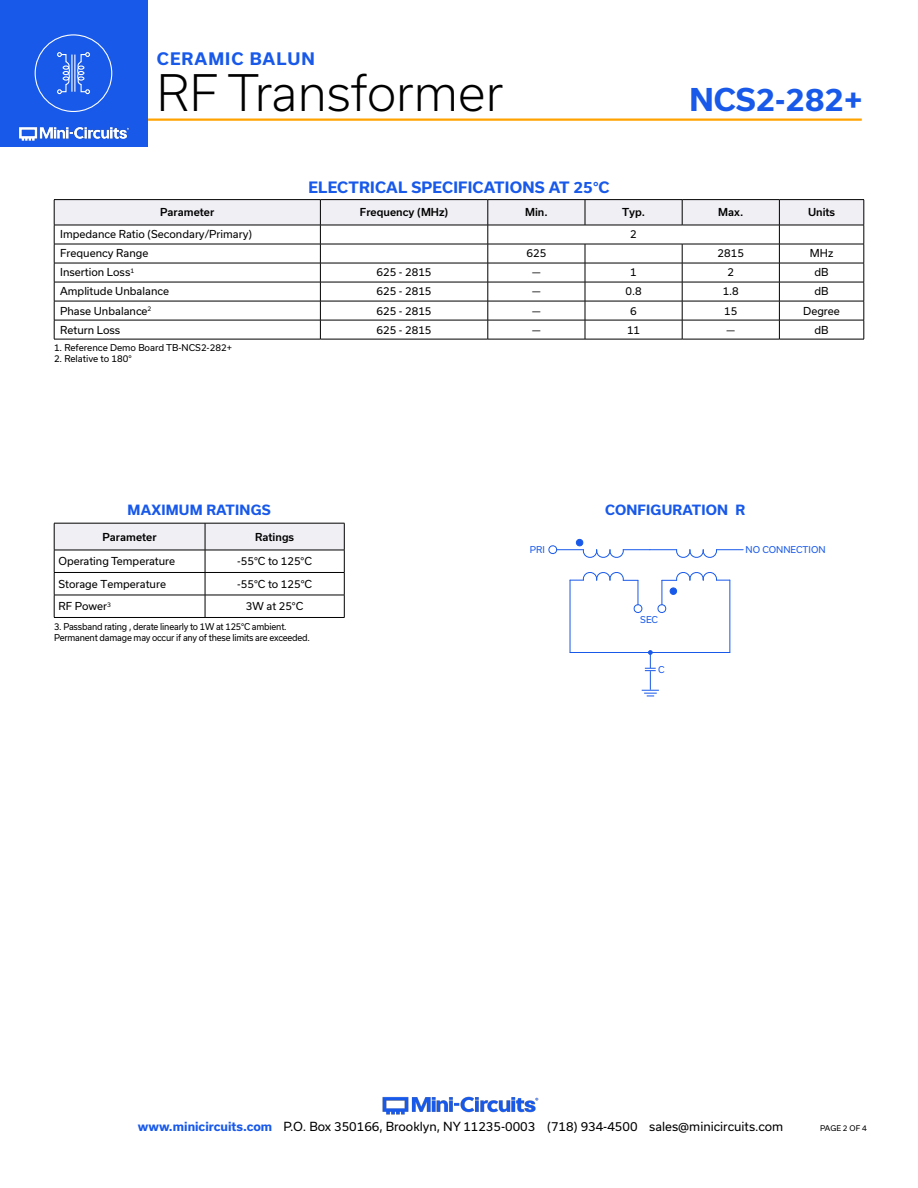
<style>
.page{position:relative;width:918px;height:1188px;background:#fff}
.page>*{position:absolute;margin:0;border:0;box-sizing:border-box;transform-origin:0 0}
.t1{font:300 48px "Usual";color:#000}
.t2{font:700 30px "Usual";color:#1859ea}
.t3{font:700 16.5px "Usual";letter-spacing:.065em;color:#1859ea}
.Blue_Headers{font:700 15px "Usual";letter-spacing:.015em;color:#1859ea}
.Blue_Headers-2{font:700 13.5px "Usual";letter-spacing:.015em;color:#1859ea}
.t4{font:12px "Usual";color:#000}
.Table_Body_Left_Just{font:10.5px "Usual";color:#000}
.Table_Body_Center{font:10.5px "Usual";color:#000}
.Table_Header_Center{font:500 10.5px "Usual";color:#000}
.Notes{font:9px "Usual";letter-spacing:-.02em;color:#000;scale:.95 1}
.Notes-2{font:9px "Usual";color:#000}
.t5{font:9px "Usual";color:#1859ea}
.t6{font:7.5px "Usual";color:#000}
.s1{font-weight:700;color:#1859ea}
</style>
<div class="page">
<hr style="left:129px;top:118px;width:733px;height:3px;background:#ffa300">
<div style="left:0;top:0;width:147px;height:147px;background:#1859ea"></div>
<img style="left:19px;top:126px;width:110px;height:15px">
<img style="left:382px;top:1096px;width:157px;height:19px">
<div style="left:35px;top:34px;width:77px;height:78px;border:1px solid #fff;border-radius:50%"></div>
<svg style="left:57px;top:52px;width:13px;height:42px"></svg>
<svg style="left:77px;top:52px;width:13px;height:42px"></svg>
<hr style="left:71px;top:55px;width:1px;height:37px;background:#fff">
<hr style="left:74px;top:55px;width:1px;height:37px;background:#fff">
<svg style="left:54px;top:523px;width:291px;height:94px"></svg>
<hr style="left:54px;top:617px;width:151px;height:1px;background:#000">
<hr style="left:205px;top:617px;width:139px;height:1px;background:#000">
<hr style="left:570px;top:580px;width:1px;height:72px;background:#1859ea">
<svg style="left:570px;top:572px;width:73px;height:42px"></svg>
<svg style="left:657px;top:572px;width:73px;height:41px"></svg>
<hr style="left:729px;top:580px;width:1px;height:72px;background:#1859ea">
<svg style="left:548px;top:545px;width:195px;height:13px"></svg>
<hr style="left:570px;top:652px;width:160px;height:1px;background:#1859ea">
<svg style="left:642px;top:650px;width:17px;height:47px"></svg>
<div style="left:670px;top:588px;width:7px;height:6px;background:#1859ea;border-radius:50%"></div>
<div style="left:670px;top:588px;width:7px;height:7px;border:1px solid #1859ea;border-radius:50%"></div>
<div style="left:576px;top:539px;width:7px;height:7px;background:#1859ea;border-radius:50%"></div>
<div style="left:576px;top:539px;width:7px;height:7px;border:1px solid #1859ea;border-radius:50%"></div>
<hr style="left:54px;top:199px;width:266px;height:1px;background:#000">
<hr style="left:320px;top:199px;width:168px;height:1px;background:#000">
<hr style="left:585px;top:199px;width:97px;height:1px;background:#000">
<hr style="left:682px;top:199px;width:97px;height:1px;background:#000">
<hr style="left:779px;top:199px;width:85px;height:1px;background:#000">
<hr style="left:488px;top:199px;width:97px;height:1px;background:#000">
<svg style="left:54px;top:200px;width:811px;height:139px"></svg>
<hr style="left:54px;top:339px;width:266px;height:1px;background:#000">
<hr style="left:320px;top:339px;width:168px;height:1px;background:#000">
<hr style="left:488px;top:339px;width:97px;height:1px;background:#000">
<hr style="left:585px;top:339px;width:97px;height:1px;background:#000">
<hr style="left:682px;top:339px;width:97px;height:1px;background:#000">
<hr style="left:779px;top:339px;width:85px;height:1px;background:#000">
<h3 class="t3" style="left:157px;top:49px;width:160px">CERAMIC BALUN</h3>
<h1 class="t1" style="left:157px;top:66px;width:348px">RF Transformer</h1>
<p class="Blue_Headers" style="left:308px;top:179px;width:303px">ELECTRICAL SPECIFICATIONS AT 25°C</p>
<h2 class="t2" style="left:689px;top:83px;width:175px">NCS2-282+</h2>
<p class="Table_Header_Center" style="left:160px;top:206px;width:56px">Parameter</p>
<p class="Table_Header_Center" style="left:360px;top:206px;width:90px">Frequency (MHz)</p>
<p class="Table_Header_Center" style="left:525px;top:206px;width:24px">Min.</p>
<p class="Table_Header_Center" style="left:622px;top:206px;width:25px">Typ.</p>
<p class="Table_Header_Center" style="left:718px;top:206px;width:26px">Max.</p>
<p class="Table_Header_Center" style="left:808px;top:206px;width:29px">Units</p>
<p class="Table_Body_Left_Just" style="left:60px;top:228px;width:194px">Impedance Ratio (Secondary/Primary)</p>
<p class="Table_Body_Center" style="left:630px;top:228px;width:8px">2</p>
<p class="Table_Body_Left_Just" style="left:60px;top:247px;width:90px">Frequency Range</p>
<p class="Table_Body_Center" style="left:527px;top:247px;width:21px">625</p>
<p class="Table_Body_Center" style="left:718px;top:247px;width:28px">2815</p>
<p class="Table_Body_Center" style="left:810px;top:247px;width:25px">MHz</p>
<p class="Table_Body_Left_Just" style="left:60px;top:266px;width:76px">Insertion Loss<sup>1</sup></p>
<p class="Table_Body_Center" style="left:377px;top:266px;width:56px">625 - 2815</p>
<p class="Table_Body_Center" style="left:532px;top:266px;width:10px">—</p>
<p class="Table_Body_Center" style="left:630px;top:266px;width:8px">1</p>
<p class="Table_Body_Center" style="left:728px;top:266px;width:8px">2</p>
<p class="Table_Body_Center" style="left:815px;top:266px;width:16px">dB</p>
<p class="Table_Body_Left_Just" style="left:60px;top:286px;width:110px">Amplitude Unbalance</p>
<p class="Table_Body_Center" style="left:377px;top:286px;width:56px">625 - 2815</p>
<p class="Table_Body_Center" style="left:532px;top:286px;width:10px">—</p>
<p class="Table_Body_Center" style="left:625px;top:286px;width:18px">0.8</p>
<p class="Table_Body_Center" style="left:723px;top:286px;width:18px">1.8</p>
<p class="Table_Body_Center" style="left:815px;top:286px;width:16px">dB</p>
<p class="Table_Body_Left_Just" style="left:60px;top:305px;width:93px">Phase Unbalance<sup>2</sup></p>
<p class="Table_Body_Center" style="left:377px;top:305px;width:56px">625 - 2815</p>
<p class="Table_Body_Center" style="left:532px;top:305px;width:10px">—</p>
<p class="Table_Body_Center" style="left:630px;top:305px;width:8px">6</p>
<p class="Table_Body_Center" style="left:724px;top:305px;width:15px">15</p>
<p class="Table_Body_Center" style="left:803px;top:305px;width:38px">Degree</p>
<p class="Table_Body_Left_Just" style="left:60px;top:324px;width:62px">Return Loss</p>
<p class="Table_Body_Center" style="left:377px;top:324px;width:56px">625 - 2815</p>
<p class="Table_Body_Center" style="left:532px;top:324px;width:10px">—</p>
<p class="Table_Body_Center" style="left:627px;top:324px;width:15px">11</p>
<p class="Table_Body_Center" style="left:727px;top:324px;width:10px">—</p>
<p class="Table_Body_Center" style="left:815px;top:324px;width:16px">dB</p>
<p class="Notes-2" style="left:54px;top:343px;width:179px">1. Reference Demo Board TB-NCS2-282+</p>
<p class="Notes-2" style="left:54px;top:353px;width:79px">2. Relative to 180°</p>
<p class="Blue_Headers-2" style="left:128px;top:502px;width:145px">MAXIMUM RATINGS</p>
<p class="Blue_Headers-2" style="left:605px;top:502px;width:142px">CONFIGURATION R</p>
<p class="Table_Header_Center" style="left:102px;top:531px;width:56px">Parameter</p>
<p class="Table_Header_Center" style="left:255px;top:531px;width:41px">Ratings</p>
<p class="Table_Body_Left_Just" style="left:58px;top:555px;width:118px">Operating Temperature</p>
<p class="Table_Body_Center" style="left:237px;top:555px;width:76px">-55°C to 125°C</p>
<p class="Table_Body_Left_Just" style="left:58px;top:578px;width:109px">Storage Temperature</p>
<p class="Table_Body_Center" style="left:237px;top:578px;width:76px">-55°C to 125°C</p>
<p class="Table_Body_Left_Just" style="left:58px;top:600px;width:54px">RF Power<sup>3</sup></p>
<p class="Table_Body_Center" style="left:246px;top:600px;width:59px">3W at 25°C</p>
<p class="Notes" style="left:54px;top:622px;width:247px">3. Passband rating , derate linearly to 1W at 125°C ambient.</p>
<p class="Notes" style="left:54px;top:632px;width:271px">Permanent damage may occur if any of these limits are exceeded.</p>
<p class="t5" style="left:530px;top:545px;width:17px">PRI</p>
<p class="t5" style="left:640px;top:615px;width:19px">SEC</p>
<p class="t5" style="left:658px;top:664px;width:8px">C</p>
<p class="t5" style="left:746px;top:544px;width:82px">NO CONNECTION</p>
<p class="t4" style="left:138px;top:1119px;width:647px"><span class="s1">www.minicircuits.com</span> P.O. Box 350166, Brooklyn, NY 11235-0003 (718) 934-4500 sales@minicircuits.com</p>
<p class="t6" style="left:820px;top:1124px;width:48px">PAGE 2 OF 4</p>
</div>
